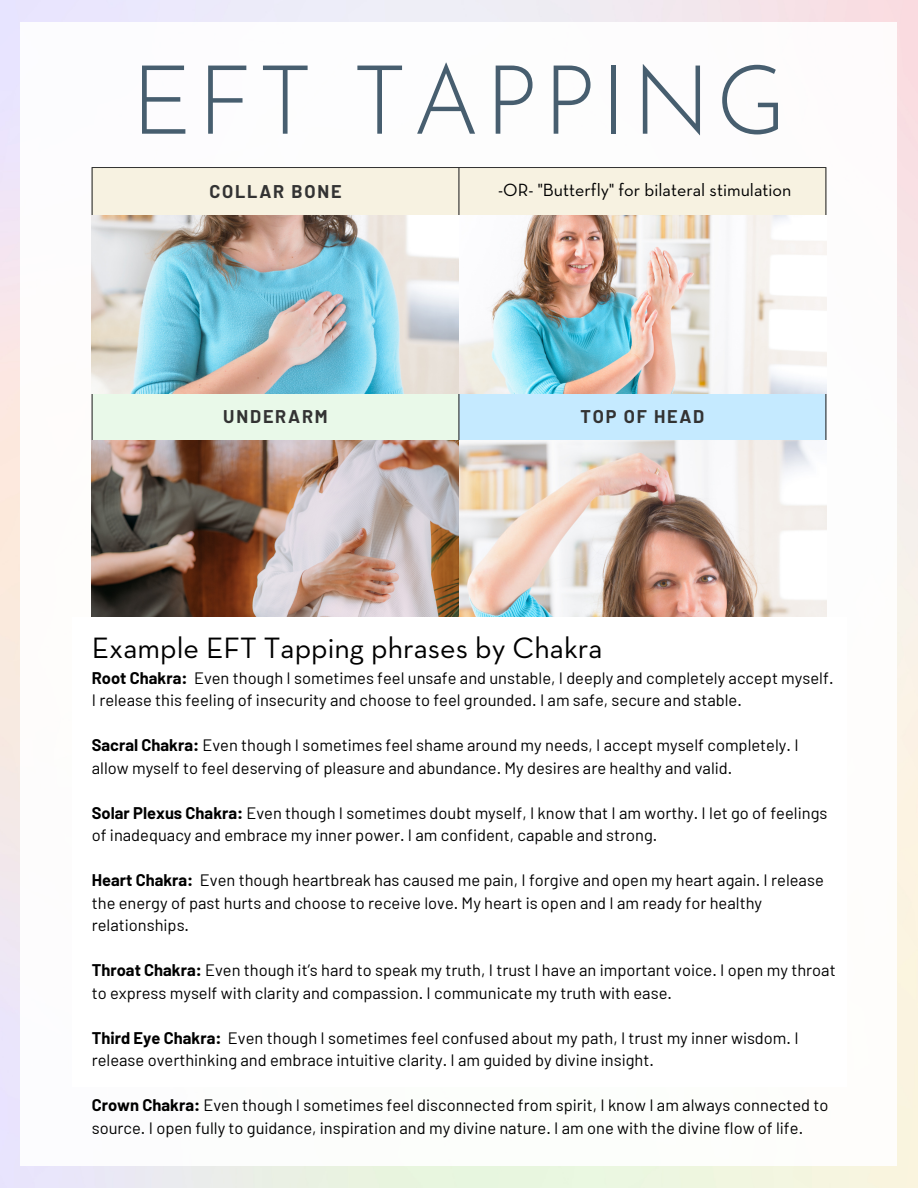
<style>
.page{position:relative;width:918px;height:1188px;background:#fff}
.page>*{position:absolute;margin:0;border:0;box-sizing:border-box;transform-origin:0 0}
.t1{font:300 96px "Josefin Sans";letter-spacing:.05em;color:#475e6f}
.t2{font:30px "Neutraface Text";color:#000}
.t3{font:18px "Neutraface Text";color:#000}
.t4{font:700 18px "Barlow";letter-spacing:.1em;color:#333}
.t5{font:16.5px/22.5px "Barlow";color:#000}
.s1{font-weight:700}
</style>
<div class="page">
<div style="left:93px;top:168px;width:733px;height:47px;background:#f7f2e1"></div>
<div style="left:92px;top:393px;width:367px;height:49px;background:#e9f9e9"></div>
<div style="left:460px;top:394px;width:366px;height:46px;background:#c5eaff"></div>
<hr style="left:92px;top:168px;width:1px;height:901px;background:#333">
<hr style="left:459px;top:168px;width:1px;height:901px;background:#333">
<hr style="left:826px;top:168px;width:1px;height:901px;background:#333">
<hr style="left:92px;top:167px;width:734px;height:1px;background:#333">
<hr style="left:92px;top:393px;width:734px;height:1px;background:#333">
<img style="left:92px;top:215px;width:734px;height:178px">
<img style="left:92px;top:440px;width:734px;height:177px">
<div style="left:73px;top:617px;width:774px;height:470px;background:#fff"></div>
<p class="t1" style="left:131px;top:62px;width:657px">EFT TAPPING</p>
<p class="t4" style="left:209px;top:180px;width:134px">COLLAR BONE</p>
<p class="t3" style="left:498px;top:182px;width:295px">-OR- "Butterfly" for bilateral stimulation</p>
<p class="t4" style="left:223px;top:405px;width:106px">UNDERARM</p>
<p class="t4" style="left:581px;top:405px;width:125px">TOP OF HEAD</p>
<p class="t2" style="left:92px;top:634px;width:512px">Example EFT Tapping phrases by Chakra</p>
<p class="t5" style="left:92px;top:666px;width:743px"><span class="s1">Root Chakra:</span> Even though I sometimes feel unsafe and unstable, I deeply and completely accept myself.<br>I release this feeling of insecurity and choose to feel grounded. I am safe, secure and stable.</p>
<p class="t5" style="left:92px;top:733px;width:708px"><span class="s1">Sacral Chakra:</span> Even though I sometimes feel shame around my needs, I accept myself completely. I allow myself to feel deserving of pleasure and abundance. My desires are healthy and valid.</p>
<p class="t5" style="left:92px;top:801px;width:737px"><span class="s1">Solar Plexus Chakra:</span> Even though I sometimes doubt myself, I know that I am worthy. I let go of feelings of inadequacy and embrace my inner power. I am confident, capable and strong.</p>
<p class="t5" style="left:92px;top:868px;width:734px"><span class="s1">Heart Chakra:</span> Even though heartbreak has caused me pain, I forgive and open my heart again. I release the energy of past hurts and choose to receive love. My heart is open and I am ready for healthy relationships.</p>
<p class="t5" style="left:92px;top:958px;width:745px"><span class="s1">Throat Chakra:</span> Even though it’s hard to speak my truth, I trust I have an important voice. I open my throat to express myself with clarity and compassion. I communicate my truth with ease.</p>
<p class="t5" style="left:92px;top:1026px;width:708px"><span class="s1">Third Eye Chakra:</span> Even though I sometimes feel confused about my path, I trust my inner wisdom. I release overthinking and embrace intuitive clarity. I am guided by divine insight.</p>
<p class="t5" style="left:92px;top:1093px;width:738px"><span class="s1">Crown Chakra:</span> Even though I sometimes feel disconnected from spirit, I know I am always connected to source. I open fully to guidance, inspiration and my divine nature. I am one with the divine flow of life.</p>
</div>
